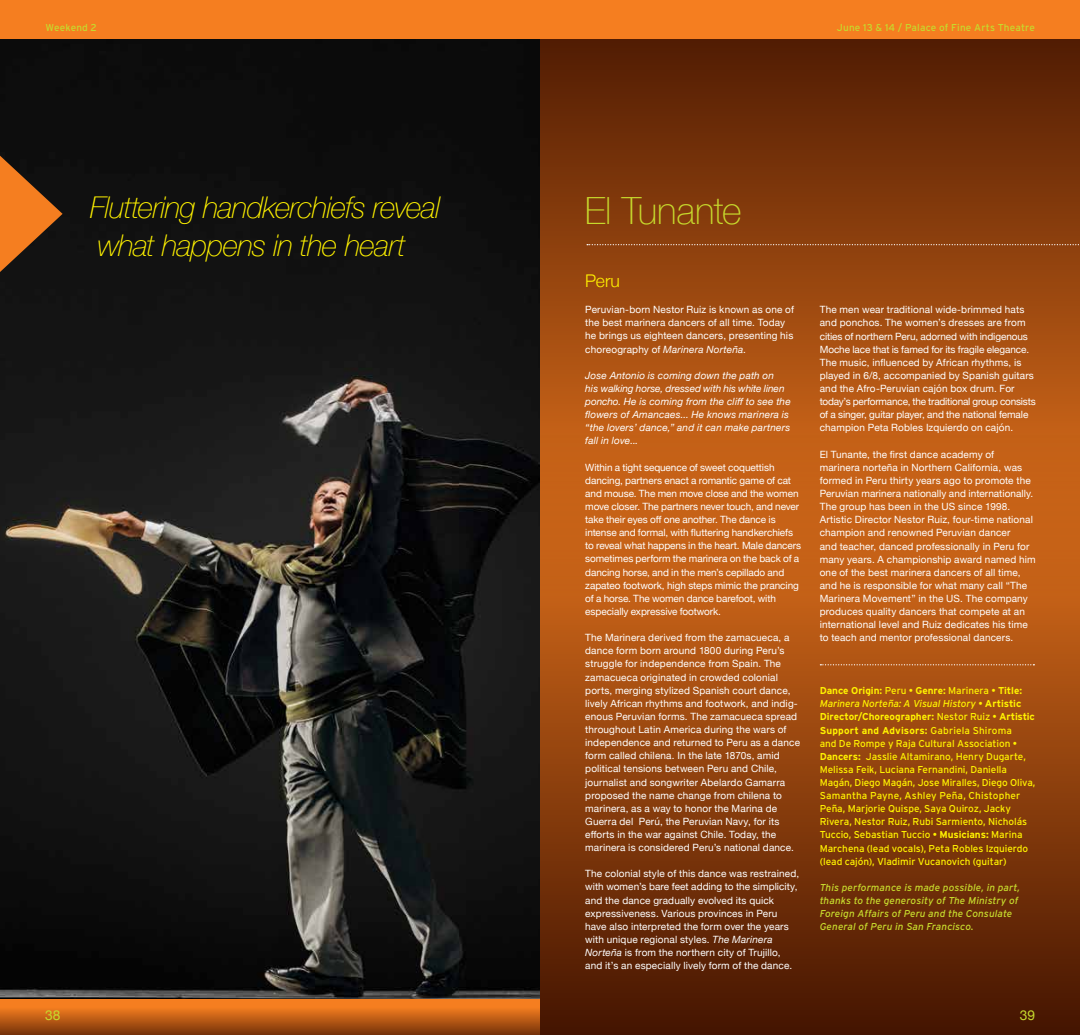
<style>
.page{position:relative;width:1080px;height:1035px;background:#fff}
.page>*{position:absolute;margin:0;border:0;box-sizing:border-box;transform-origin:0 0}
.t1{font:100 37.5px "Helvetica Neue";letter-spacing:-.01em;color:#c6d92d}
.t2{font:italic 100 30px/37.5px "Helvetica Neue";letter-spacing:-.025em;color:#fff200}
.t3{font:300 17.5px "Helvetica Neue";color:#fff200}
.t4{font:13.75px "Helvetica Neue";color:#c6d92d}
.t5{font:10px/13.1px "Helvetica Neue";letter-spacing:.015em;color:#fff}
.t6{font:10px/13.1px "Interstate";letter-spacing:-.005em;color:#fff200}
.t7{font:10px/13.1px "Helvetica Neue";letter-spacing:-.01em;color:#fff}
.t8{font:italic 10px/13.1px "Helvetica Neue";letter-spacing:.015em;color:#fff}
.t9{font:italic 10px/13.1px "Interstate";letter-spacing:.01em;color:#c6d92d}
.t10{font:10px "Interstate";letter-spacing:.015em;color:#c6d92d}
.s1{font-style:italic}
.s2{font-weight:700}
</style>
<div class="page">
<img style="left:0;top:39px;width:540px;height:960px">
<svg style="left:540px;top:39px;width:540px;height:396px;background:#8a3e0d"></svg>
<div style="left:0;top:0;width:1080px;height:39px;background:#f57e20"></div>
<svg style="left:540px;top:435px;width:540px;height:600px;background:#95440e"></svg>
<svg style="left:820px;top:664px;width:214px;height:1px"></svg>
<svg style="left:587px;top:244px;width:493px;height:1px"></svg>
<div style="left:0;top:999px;width:540px;height:36px;background:#f57e20"></div>
<div style="left:0;top:1007px;width:540px;height:28px;background:linear-gradient(to bottom,#f37d1f,#7a340a)"></div>
<hr style="left:0;top:151px;width:1px;height:125px;background:#f57e20">
<svg style="left:0;top:156px;width:63px;height:116px;background:#824718"></svg>
<p class="t10" style="left:45px;top:21px;width:53px">Weekend 2</p>
<p class="t10" style="left:837px;top:21px;width:200px">June 13 &amp; 14 / Palace of Fine Arts Theatre</p>
<h2 class="t2" style="left:90px;top:187px;width:352px">Fluttering handkerchiefs reveal what happens in the heart</h2>
<h1 class="t1" style="left:585px;top:182px;width:159px">El Tunante</h1>
<h3 class="t3" style="left:585px;top:267px;width:36px">Peru</h3>
<p class="t5" style="left:585px;top:304px;width:210px">Peruvian-born Nestor Ruiz is known as one of the best marinera dancers of all time. Today he brings us eighteen dancers, presenting his choreography of <span class="s1">Marinera Norteña</span>.</p>
<p class="t8" style="left:585px;top:369px;width:207px">Jose Antonio is coming down the path on<br>his walking horse, dressed with his white linen poncho. He is coming from the cliff to see the flowers of Amancaes... He knows marinera is “the lovers’ dance,” and it can make partners fall in love...</p>
<p class="t7" style="left:585px;top:461px;width:217px">Within a tight sequence of sweet coquettish dancing, partners enact a romantic game of cat and mouse. The men move close and the women move closer. The partners never touch, and never take their eyes off one another. The dance is intense and formal, with fluttering handkerchiefs to reveal what happens in the heart. Male dancers sometimes perform the marinera on the back of a dancing horse, and in the men’s cepillado and zapateo footwork, high steps mimic the prancing of a horse. The women dance barefoot, with especially expressive footwork.</p>
<p class="t5" style="left:585px;top:632px;width:216px">The Marinera derived from the zamacueca, a dance form born around 1800 during Peru’s struggle for independence from Spain. The zamacueca originated in crowded colonial ports, merging stylized Spanish court dance, lively African rhythms and footwork, and indig&shy;enous Peruvian forms. The zamacueca spread throughout Latin America during the wars of independence and returned to Peru as a dance form called chilena. In the late 1870s, amid political tensions between Peru and Chile, journalist and songwriter Abelardo Gamarra proposed the name change from chilena to marinera, as a way to honor the Marina de Guerra del Perú, the Peruvian Navy, for its efforts in the war against Chile. Today, the marinera is considered Peru’s national dance.</p>
<p class="t5" style="left:585px;top:868px;width:215px">The colonial style of this dance was restrained, with women’s bare feet adding to the simplicity, and the dance gradually evolved its quick expressiveness. Various provinces in Peru have also interpreted the form over the years with unique regional styles. <span class="s1">The Marinera Norteña</span> is from the northern city of Trujillo, and it’s an especially lively form of the dance.</p>
<p class="t5" style="left:820px;top:304px;width:217px">The men wear traditional wide-brimmed hats and ponchos. The women’s dresses are from cities of northern Peru‚ adorned with indigenous Moche lace that is famed for its fragile elegance.<br>The music, influenced by African rhythms, is played in 6/8, accompanied by Spanish guitars and the Afro-Peruvian cajón box drum. For today’s performance, the traditional group consists of a singer, guitar player, and the national female champion Peta Robles Izquierdo on cajón.</p>
<p class="t5" style="left:820px;top:448px;width:218px">El Tunante, the first dance academy of marinera norteña in Northern California, was formed in Peru thirty years ago to promote the Peruvian marinera nationally and internationally.<br>The group has been in the US since 1998.<br>Artistic Director Nestor Ruiz, four-time national champion and renowned Peruvian dancer<br>and teacher, danced professionally in Peru for many years. A championship award named him one of the best marinera dancers of all time, and he is responsible for what many call “The Marinera Movement” in the US. The company produces quality dancers that compete at an international level and Ruiz dedicates his time to teach and mentor professional dancers.</p>
<p class="t6" style="left:820px;top:684px;width:217px"><span class="s2">Dance Origin:</span> Peru • <span class="s2">Genre:</span> Marinera • <span class="s2">Title:<br></span><span class="s1">Marinera Norteña: A Visual History</span> • <span class="s2">Artistic Director/Choreographer:</span> Nestor Ruiz • <span class="s2">Artistic Support and Advisors:</span> Gabriela Shiroma<br>and De Rompe y Raja Cultural Association • <span class="s2">Dancers:</span> Jasslie Altamirano, Henry Dugarte, Melissa Feik, Luciana Fernandini, Daniella Magán, Diego Magán, Jose Miralles, Diego Oliva, Samantha Payne, Ashley Peña, Chistopher Peña, Marjorie Quispe, Saya Quiroz, Jacky Rivera, Nestor Ruiz, Rubi Sarmiento, Nicholás Tuccio, Sebastian Tuccio • <span class="s2">Musicians:</span> Marina Marchena (lead vocals), Peta Robles Izquierdo (lead cajón), Vladimir Vucanovich (guitar)</p>
<p class="t9" style="left:820px;top:881px;width:202px">This performance is made possible, in part, thanks to the generosity of The Ministry of Foreign Affairs of Peru and the Consulate General of Peru in San Francisco.</p>
<h3 class="t4" style="left:45px;top:1005px;width:17px">38</h3>
<h3 class="t4" style="left:1020px;top:1005px;width:17px">39</h3>
</div>
